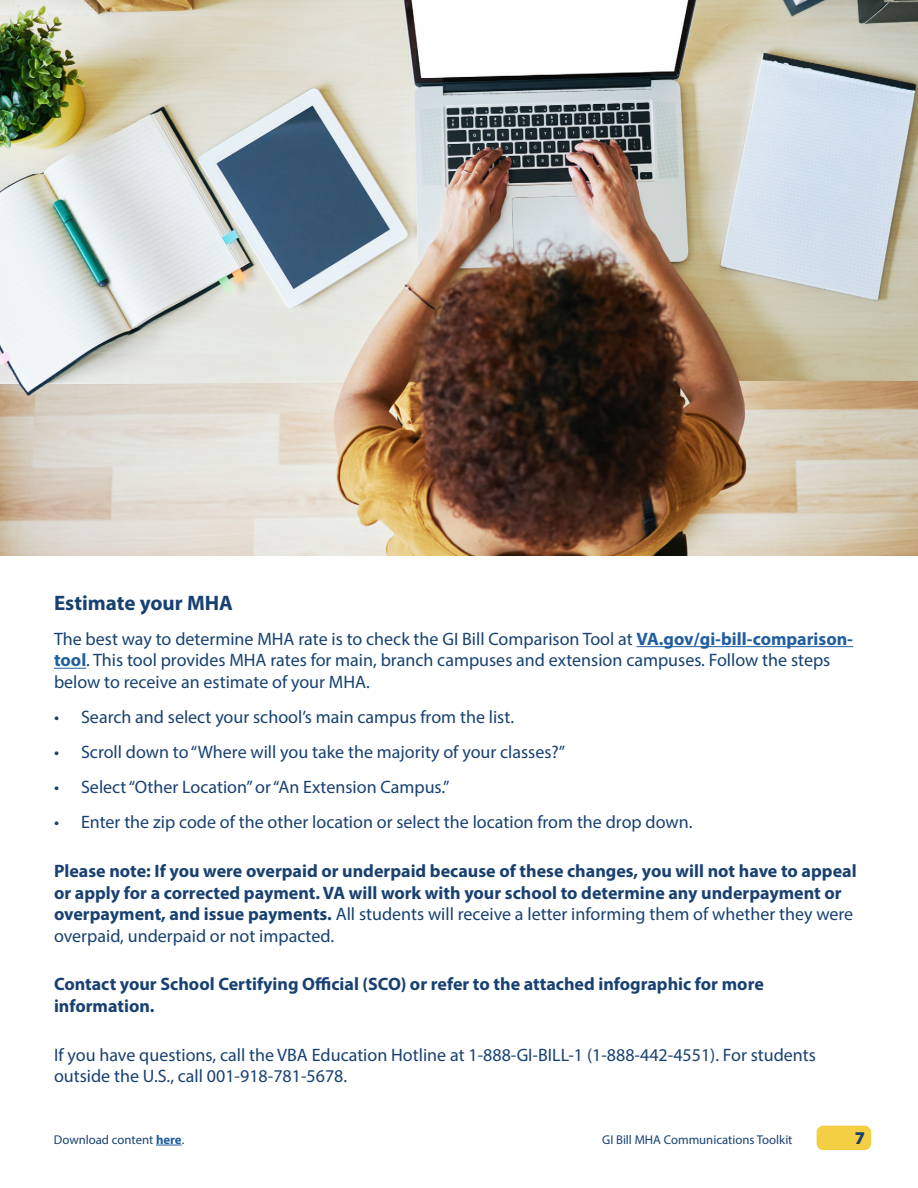
<style>
.page{position:relative;width:918px;height:1188px;background:#fff}
.page>*{position:absolute;margin:0;border:0;box-sizing:border-box;transform-origin:0 0}
.t1{font:700 21px "Myriad Pro";color:#184171}
.Body_Copy__Blue___12{font:700 18px/21.6px "Myriad Pro";color:#184171}
.Body_Copy__Blue___12-2{font:18px/21.6px "Myriad Pro";color:#184171}
.Body_Copy__Blue___12-3{font:18px/21.6px "Myriad Pro";color:#164271}
.t2{font:900 18px "Myriad Pro";color:#184171}
.Footer_On_White__R_A{font:12.75px "Myriad Pro";color:#184171}
.s1{font-weight:700;color:#215e9e}
.s2{font-weight:400}
</style>
<div class="page">
<div style="left:817px;top:1126px;width:54px;height:24px;background:#f4cf44;border-radius:7px"></div>
<hr style="left:637px;top:646px;width:216px;height:1px;background:#215e9e">
<hr style="left:54px;top:668px;width:32px;height:1px;background:#215e9e">
<img style="left:0;top:0;width:918px;height:555px">
<svg style="left:156px;top:1145px;width:26px;height:1px"></svg>
<h2 class="t1" style="left:54px;top:589px;width:181px">Estimate your MHA</h2>
<p class="Body_Copy__Blue___12-3" style="left:54px;top:628px;width:801px">The best way to determine MHA rate is to check the GI Bill Comparison Tool at <span class="s1">VA.gov/gi-bill-comparison&shy;tool</span>. This tool provides MHA rates for main, branch campuses and extension campuses. Follow the steps below to receive an estimate of your MHA.</p>
<p class="Body_Copy__Blue___12-2" style="left:54px;top:706px;width:462px">• Search and select your school’s main campus from the list.</p>
<p class="Body_Copy__Blue___12-2" style="left:54px;top:741px;width:513px">• Scroll down to “Where will you take the majority of your classes?”</p>
<p class="Body_Copy__Blue___12-2" style="left:54px;top:776px;width:397px">• Select “Other Location” or “An Extension Campus.”</p>
<p class="Body_Copy__Blue___12-2" style="left:54px;top:811px;width:640px">• Enter the zip code of the other location or select the location from the drop down.</p>
<p class="Body_Copy__Blue___12" style="left:54px;top:860px;width:804px">Please note: If you were overpaid or underpaid because of these changes, you will not have to appeal or apply for a corrected payment. VA will work with your school to determine any underpayment or overpayment, and issue payments. <span class="s2">All students will receive a letter informing them of whether they were overpaid, underpaid or not impacted.</span></p>
<p class="Body_Copy__Blue___12" style="left:54px;top:973px;width:711px">Contact your School Certifying Official (SCO) or refer to the attached infographic for more information.</p>
<p class="Body_Copy__Blue___12-2" style="left:54px;top:1044px;width:763px">If you have questions, call the VBA Education Hotline at 1-888-GI-BILL-1 (1-888-442-4551). For students outside the U.S., call 001-918-781-5678.</p>
<p class="Footer_On_White__R_A" style="left:54px;top:1132px;width:132px">Download content <span class="s1">here</span>.</p>
<p class="Footer_On_White__R_A" style="left:602px;top:1131px;width:192px">GI Bill MHA Communications Toolkit</p>
<p class="t2" style="left:855px;top:1128px;width:12px">7</p>
</div>
